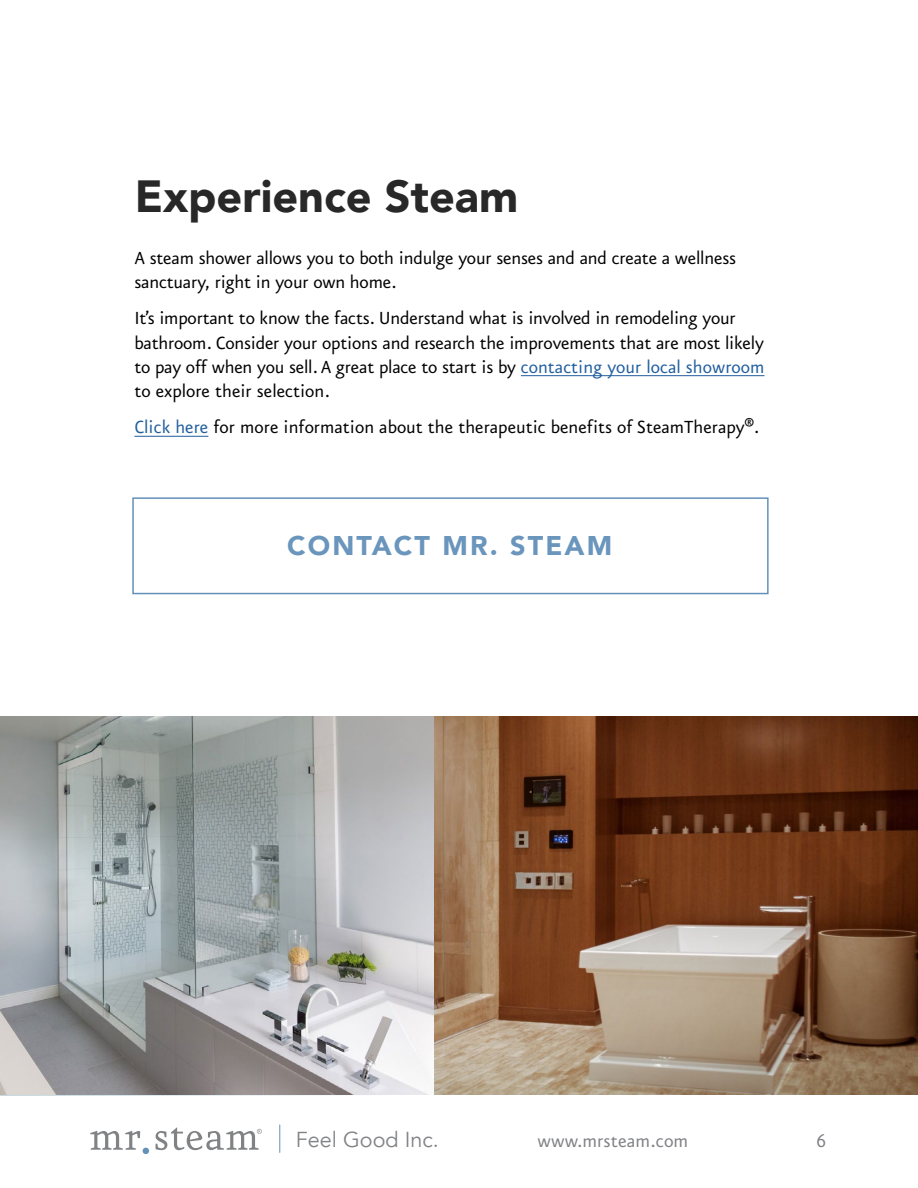
<style>
.page{position:relative;width:918px;height:1188px;background:#fff}
.page>*{position:absolute;margin:0;border:0;box-sizing:border-box;transform-origin:0 0}
.t1{font:900 45px "Avenir";color:#292829}
.t2{font:900 27px "Avenir";letter-spacing:.08em;color:#6a95bc}
.t3{font:21.6px "Eureka Sans";color:#818285}
.t4{font:21.6px "Avenir";color:#818285}
.t5{font:21px/24.3px "Eureka Sans";letter-spacing:-.01em;color:#000}
.s1{color:#215e9e}
</style>
<div class="page">
<svg style="left:279px;top:1125px;width:1px;height:27px"></svg>
<svg style="left:90px;top:1131px;width:59px;height:23px"></svg>
<svg style="left:156px;top:1127px;width:106px;height:23px"></svg>
<svg style="left:0;top:1095px;width:325px;height:1px"></svg>
<img style="left:433px;top:716px;width:485px;height:379px">
<img style="left:0;top:716px;width:433px;height:379px">
<hr style="left:521px;top:375px;width:243px;height:1px;background:#215e9e">
<hr style="left:134px;top:436px;width:74px;height:1px;background:#215e9e">
<div style="left:132px;top:497px;width:637px;height:97px;border:2px solid #6391ba"></div>
<h1 class="t1" style="left:135px;top:157px;width:385px">Experience Steam</h1>
<p class="t5" style="left:134px;top:247px;width:603px">A steam shower allows you to both indulge your senses and and create a wellness sanctuary, right in your own home.</p>
<p class="t5" style="left:134px;top:307px;width:632px">It’s important to know the facts. Understand what is involved in remodeling your bathroom. Consider your options and research the improvements that are most likely to pay off when you sell. A great place to start is by <span class="s1">contacting your local showroom </span>to explore their selection.</p>
<p class="t5" style="left:134px;top:417px;width:626px"><span class="s1">Click here</span> for more information about the therapeutic benefits of SteamTherapy®.</p>
<p class="t2" style="left:287px;top:522px;width:326px">CONTACT MR. STEAM</p>
<p class="t4" style="left:296px;top:1127px;width:144px">Feel Good Inc.</p>
<p class="t3" style="left:537px;top:1132px;width:152px">www.mrsteam.com</p>
<p class="t3" style="left:817px;top:1132px;width:11px">6</p>
</div>
